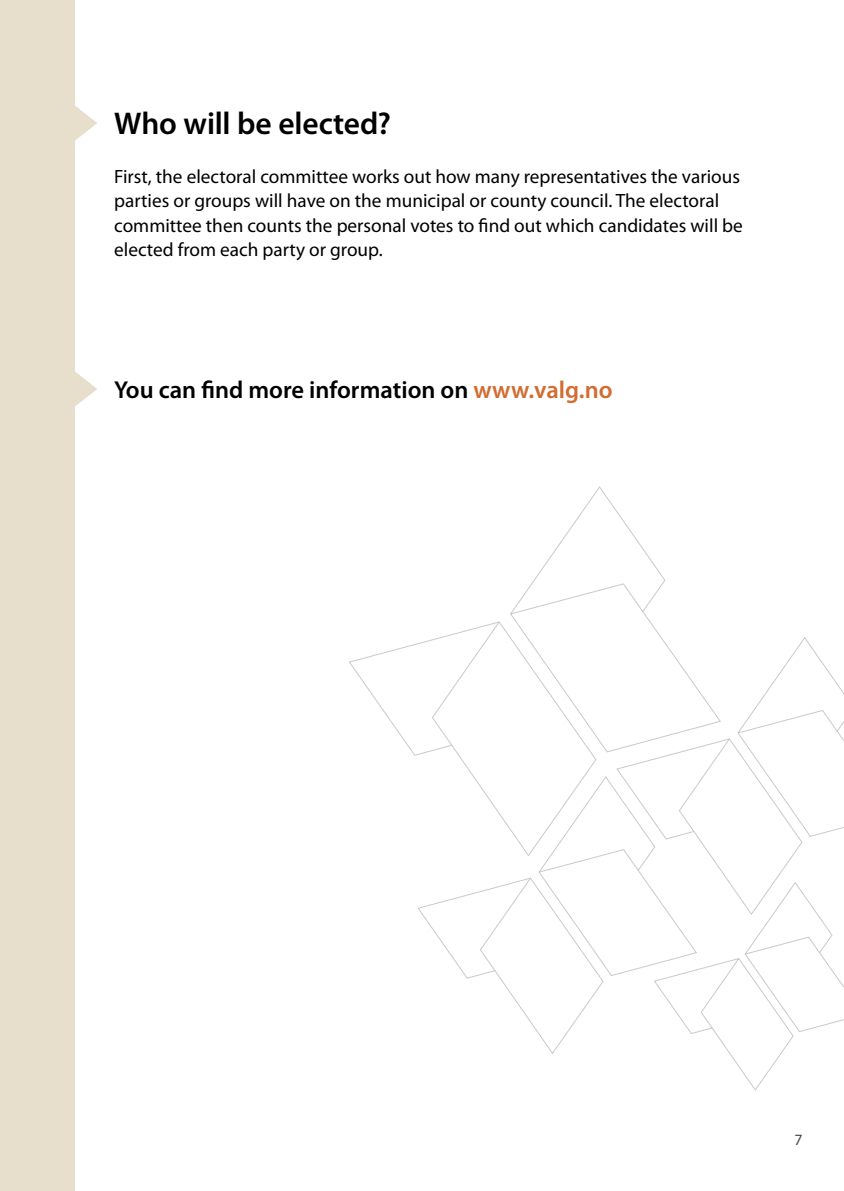
<style>
.page{position:relative;width:844px;height:1191px;background:#fff}
.page>*{position:absolute;margin:0;border:0;box-sizing:border-box;transform-origin:0 0}
.heading{font:600 31.5px "Myriad Pro";letter-spacing:-.005em;color:#000}
.undertittel{font:600 24.5px "Myriad Pro";color:#000}
.brødtekst{font:19.25px/24.5px "Myriad Pro";color:#000}
.brødtekst-2{font:15.75px "Myriad Pro";color:#4d4641}
.s1{color:#d36c30}
</style>
<div class="page">
<div style="left:0;top:0;width:74px;height:1191px;background:#e7dfcc"></div>
<svg style="left:74px;top:105px;width:23px;height:37px"></svg>
<svg style="left:74px;top:370px;width:23px;height:37px"></svg>
<svg style="left:349px;top:486px;width:494px;height:605px"></svg>
<p class="heading" style="left:114px;top:106px;width:278px">Who will be elected?</p>
<p class="brødtekst" style="left:114px;top:164px;width:630px">First, the electoral committee works out how many representatives the various parties or groups will have on the municipal or county council. The electoral committee then counts the personal votes to find out which candidates will be elected from each party or group.</p>
<p class="undertittel" style="left:114px;top:376px;width:499px">You can find more information on <span class="s1">www.valg.no</span></p>
<p class="brødtekst-2" style="left:794px;top:1129px;width:10px">7</p>
</div>
